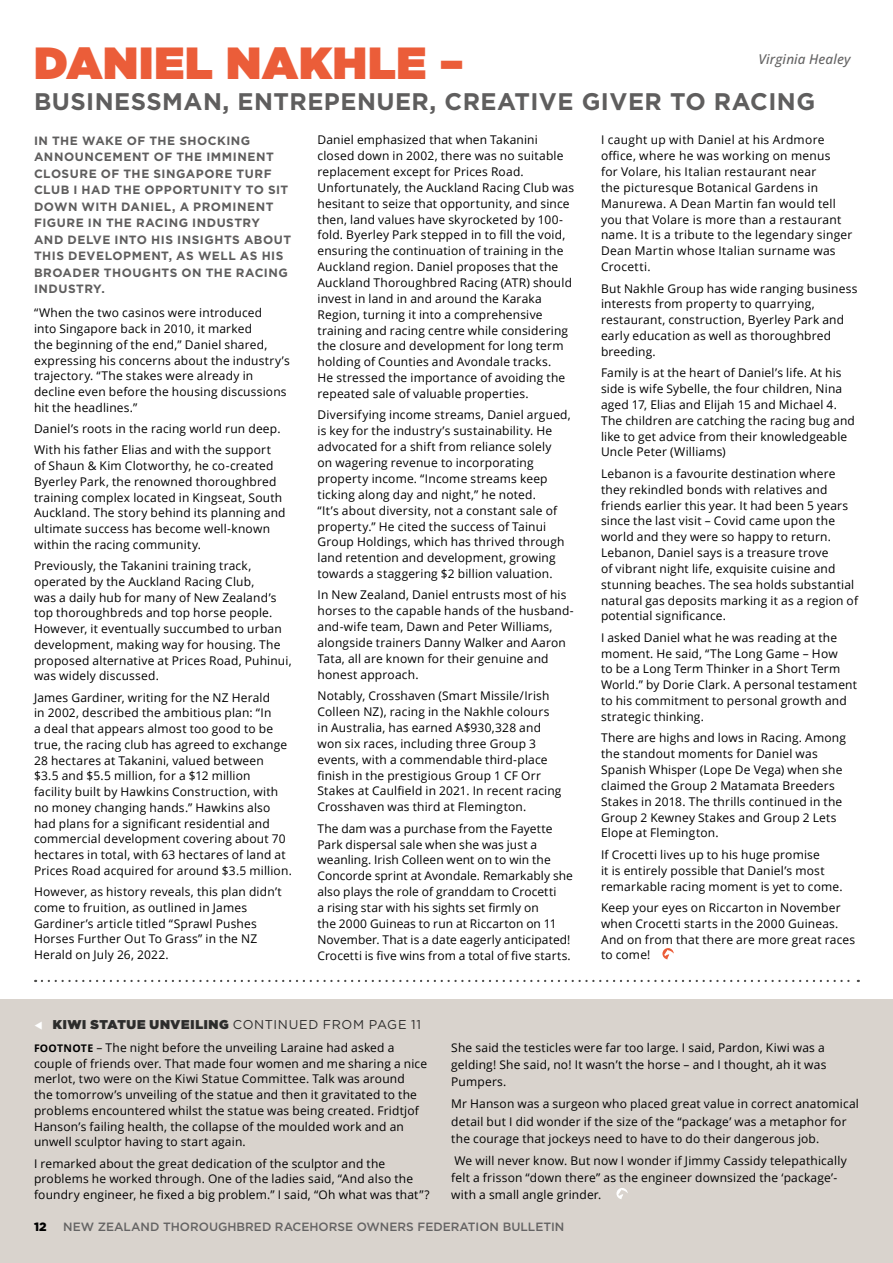
<style>
.page{position:relative;width:893px;height:1263px;background:#fff}
.page>*{position:absolute;margin:0;border:0;box-sizing:border-box;transform-origin:0 0}
.t1{font:900 45px "Gotham";letter-spacing:.02em;color:#eb5d39}
.t2{font:700 24px "Gotham";letter-spacing:.02em;color:#5f5e5e}
.t3{font:italic 500 13.5px "Open Sans";letter-spacing:.01em;color:#646363}
.t4{font:900 12.75px "Gotham";letter-spacing:.05em;color:#2d2d2c}
.t5{font:12px/15.9px "Open Sans";letter-spacing:.015em;color:#000}
.t6{font:700 12px/16.5px "Gotham";letter-spacing:.045em;color:#5f5e5e}
.t7{font:500 12px "Gotham";color:#646363}
.t8{font:900 12px "Gotham";color:#000}
.s1{color:#fff}
.s2{font-weight:400}
.s3{font-weight:700;font-size:10.5px}
</style>
<div class="page">
<div style="left:0;top:999px;width:893px;height:264px;background:#d9d3cd"></div>
<svg style="left:662px;top:948px;width:12px;height:11px"></svg>
<svg style="left:616px;top:1188px;width:12px;height:11px"></svg>
<svg style="left:42px;top:980px;width:817px;height:2px"></svg>
<h1 class="t1" style="left:34px;top:30px;width:431px">DANIEL NAKHLE –</h1>
<h2 class="t2" style="left:34px;top:86px;width:783px">BUSINESSMAN, ENTREPENUER, CREATIVE GIVER TO RACING</h2>
<p class="t5" style="left:317px;top:132px;width:258px">Daniel emphasized that when Takanini closed down in 2002, there was no suitable replacement except for Prices Road.<br>Unfortunately, the Auckland Racing Club was hesitant to seize that opportunity, and since then, land values have skyrocketed by 100- fold. Byerley Park stepped in to fill the void, ensuring the continuation of training in the Auckland region. Daniel proposes that the Auckland Thoroughbred Racing (ATR) should invest in land in and around the Karaka Region, turning it into a comprehensive training and racing centre while considering the closure and development for long term holding of Counties and Avondale tracks.<br>He stressed the importance of avoiding the repeated sale of valuable properties.</p>
<p class="t5" style="left:317px;top:407px;width:255px">Diversifying income streams, Daniel argued, is key for the industry’s sustainability. He advocated for a shift from reliance solely<br>on wagering revenue to incorporating property income. “Income streams keep ticking along day and night,” he noted.<br>“It’s about diversity, not a constant sale of property.” He cited the success of Tainui Group Holdings, which has thrived through land retention and development, growing towards a staggering $2 billion valuation.</p>
<p class="t5" style="left:317px;top:587px;width:258px">In New Zealand, Daniel entrusts most of his horses to the capable hands of the husband&shy;and-wife team, Dawn and Peter Williams, alongside trainers Danny Walker and Aaron Tata, all are known for their genuine and honest approach.</p>
<p class="t5" style="left:317px;top:688px;width:246px">Notably, Crosshaven (Smart Missile/Irish Colleen NZ), racing in the Nakhle colours in Australia, has earned A$930,328 and won six races, including three Group 3 events, with a commendable third-place finish in the prestigious Group 1 CF Orr Stakes at Caulfield in 2021. In recent racing Crosshaven was third at Flemington.</p>
<p class="t5" style="left:317px;top:820px;width:257px">The dam was a purchase from the Fayette Park dispersal sale when she was just a weanling. Irish Colleen went on to win the Concorde sprint at Avondale. Remarkably she also plays the role of granddam to Crocetti<br>a rising star with his sights set firmly on<br>the 2000 Guineas to run at Riccarton on 11<br>November. That is a date eagerly anticipated!<br>Crocetti is five wins from a total of five starts.</p>
<p class="t3" style="left:758px;top:49px;width:94px">Virginia Healey</p>
<p class="t5" style="left:601px;top:132px;width:253px">I caught up with Daniel at his Ardmore office, where he was working on menus<br>for Volare, his Italian restaurant near<br>the picturesque Botanical Gardens in Manurewa. A Dean Martin fan would tell you that Volare is more than a restaurant name. It is a tribute to the legendary singer Dean Martin whose Italian surname was Crocetti.</p>
<p class="t5" style="left:601px;top:280px;width:258px">But Nakhle Group has wide ranging business interests from property to quarrying, restaurant, construction, Byerley Park and early education as well as thoroughbred breeding.</p>
<p class="t5" style="left:601px;top:365px;width:255px">Family is at the heart of Daniel’s life. At his side is wife Sybelle, the four children, Nina aged 17, Elias and Elijah 15 and Michael 4.<br>The children are catching the racing bug and like to get advice from their knowledgeable Uncle Peter (Williams)</p>
<p class="t5" style="left:601px;top:465px;width:259px">Lebanon is a favourite destination where they rekindled bonds with relatives and friends earlier this year. It had been 5 years since the last visit – Covid came upon the world and they were so happy to return.<br>Lebanon, Daniel says is a treasure trove<br>of vibrant night life, exquisite cuisine and stunning beaches. The sea holds substantial natural gas deposits marking it as a region of potential significance.</p>
<p class="t5" style="left:601px;top:629px;width:258px">I asked Daniel what he was reading at the moment. He said, “The Long Game – How<br>to be a Long Term Thinker in a Short Term World.” by Dorie Clark. A personal testament to his commitment to personal growth and strategic thinking.</p>
<p class="t5" style="left:601px;top:730px;width:247px">There are highs and lows in Racing. Among the standout moments for Daniel was Spanish Whisper (Lope De Vega) when she claimed the Group 2 Matamata Breeders Stakes in 2018. The thrills continued in the Group 2 Kewney Stakes and Group 2 Lets Elope at Flemington.</p>
<p class="t5" style="left:601px;top:846px;width:243px">If Crocetti lives up to his huge promise<br>it is entirely possible that Daniel’s most remarkable racing moment is yet to come.</p>
<p class="t5" style="left:601px;top:899px;width:256px">Keep your eyes on Riccarton in November when Crocetti starts in the 2000 Guineas.<br>And on from that there are more great races to come!</p>
<p class="t6" style="left:34px;top:132px;width:259px">IN THE WAKE OF THE SHOCKING<br>ANNOUNCEMENT OF THE IMMINENT<br>CLOSURE OF THE SINGAPORE TURF<br>CLUB I HAD THE OPPORTUNITY TO SIT<br>DOWN WITH DANIEL, A PROMINENT<br>FIGURE IN THE RACING INDUSTRY<br>AND DELVE INTO HIS INSIGHTS ABOUT<br>THIS DEVELOPMENT, AS WELL AS HIS<br>BROADER THOUGHTS ON THE RACING<br>INDUSTRY.</p>
<p class="t5" style="left:34px;top:305px;width:257px">“When the two casinos were introduced<br>into Singapore back in 2010, it marked<br>the beginning of the end,” Daniel shared, expressing his concerns about the industry’s trajectory. “The stakes were already in decline even before the housing discussions hit the headlines.”</p>
<p class="t5" style="left:34px;top:418px;width:248px;line-height:21.3px">Daniel’s roots in the racing world run deep.<br>With his father Elias and with the support</p>
<p class="t5" style="left:34px;top:458px;width:253px">of Shaun &amp; Kim Clotworthy, he co-created Byerley Park, the renowned thoroughbred training complex located in Kingseat, South Auckland. The story behind its planning and ultimate success has become well-known within the racing community.</p>
<p class="t5" style="left:34px;top:558px;width:259px">Previously, the Takanini training track, operated by the Auckland Racing Club,<br>was a daily hub for many of New Zealand’s top thoroughbreds and top horse people.<br>However, it eventually succumbed to urban development, making way for housing. The proposed alternative at Prices Road, Puhinui, was widely discussed.</p>
<p class="t5" style="left:34px;top:689px;width:259px">James Gardiner, writing for the NZ Herald<br>in 2002, described the ambitious plan: “In<br>a deal that appears almost too good to be true, the racing club has agreed to exchange 28 hectares at Takanini, valued between<br>$3.5 and $5.5 million, for a $12 million<br>facility built by Hawkins Construction, with no money changing hands.” Hawkins also had plans for a significant residential and commercial development covering about 70 hectares in total, with 63 hectares of land at Prices Road acquired for around $3.5 million.</p>
<p class="t5" style="left:34px;top:884px;width:249px">However, as history reveals, this plan didn’t come to fruition, as outlined in James Gardiner’s article titled “Sprawl Pushes Horses Further Out To Grass” in the NZ Herald on July 26, 2022.</p>
<p class="t4" style="left:34px;top:1015px;width:388px"><span class="s1">▼</span> KIWI STATUE UNVEILING <span class="s2">CONTINUED FROM PAGE 11</span></p>
<p class="t5" style="left:34px;top:1039px;width:395px"><span class="s3">FOOTNOTE</span> – The night before the unveiling Laraine had asked a couple of friends over. That made four women and me sharing a nice merlot, two were on the Kiwi Statue Committee. Talk was around<br>the tomorrow’s unveiling of the statue and then it gravitated to the problems encountered whilst the statue was being created. Fridtjof Hanson’s failing health, the collapse of the moulded work and an unwell sculptor having to start again.</p>
<p class="t5" style="left:34px;top:1155px;width:397px">I remarked about the great dedication of the sculptor and the problems he worked through. One of the ladies said, “And also the foundry engineer, he fixed a big problem.” I said, “Oh what was that”?</p>
<p class="t5" style="left:451px;top:1039px;width:377px;line-height:17.1px">She said the testicles were far too large. I said, Pardon, Kiwi was a gelding! She said, no! It wasn’t the horse – and I thought, ah it was<br>Pumpers.</p>
<p class="t5" style="left:451px;top:1095px;width:409px;line-height:17.1px">Mr Hanson was a surgeon who placed great value in correct anatomical detail but I did wonder if the size of the “package’ was a metaphor for the courage that jockeys need to have to do their dangerous job.</p>
<p class="t5" style="left:451px;top:1152px;width:397px;line-height:17.1px">We will never know. But now I wonder if Jimmy Cassidy telepathically felt a frisson “down there” as the engineer downsized the ‘package’- with a small angle grinder.</p>
<p class="t8" style="left:34px;top:1218px;width:14px">12</p>
<p class="t7" style="left:63px;top:1218px;width:503px">NEW ZEALAND THOROUGHBRED RACEHORSE OWNERS FEDERATION BULLETIN</p>
</div>
